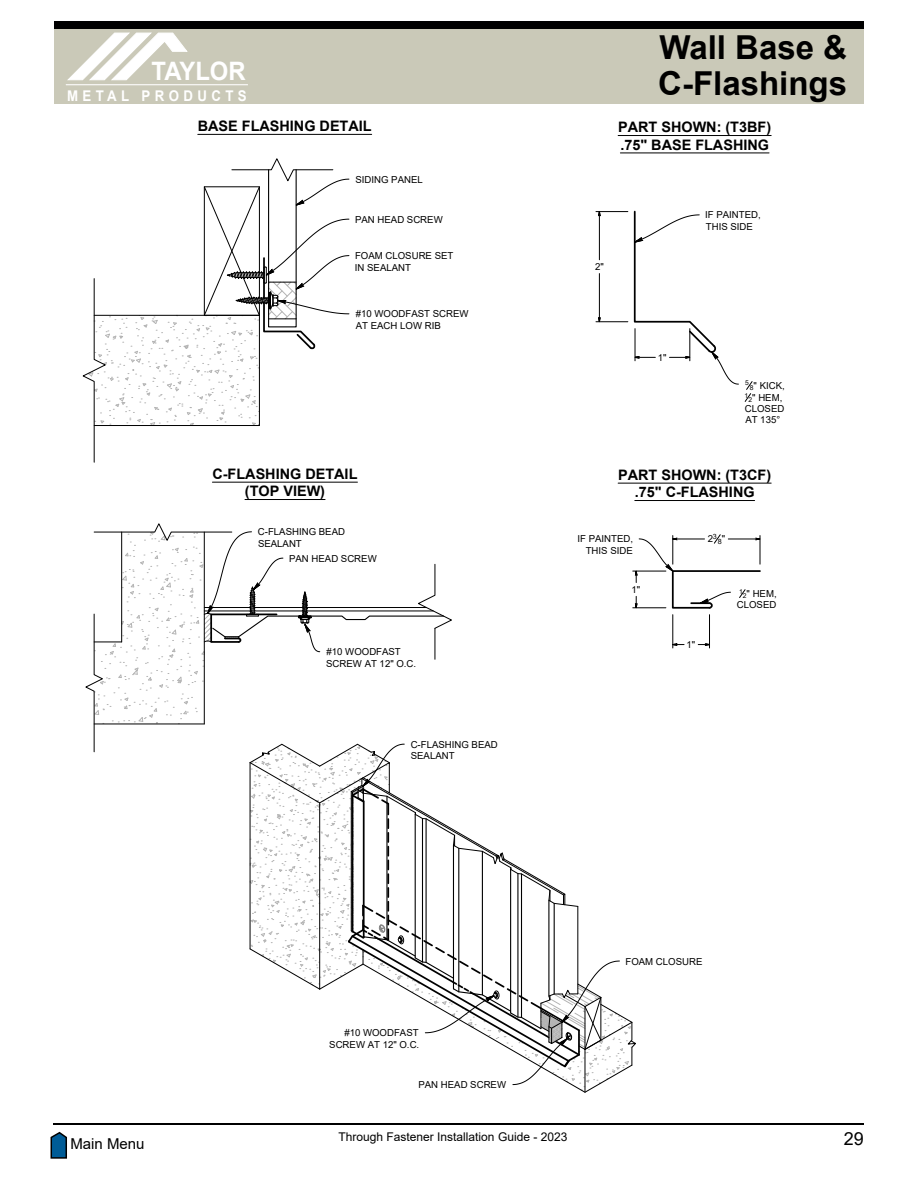
<style>
.page{position:relative;width:918px;height:1188px;background:#fff}
.page>*{position:absolute;margin:0;border:0;box-sizing:border-box;transform-origin:0 0}
.t1{font:700 33px/36px "Arial";color:#000}
.t2{font:700 25.35px "Arial";color:#fff;scale:.94 1}
.t3{font:18px "Arial";color:#000}
.t4{font:15px "Arial";color:#000}
.t5{font:700 14.7px "Arial";letter-spacing:.33em;color:#fff;scale:.9 1}
.t6{font:700 14.4px/17.4px "Arial";color:#000;text-align:center}
.t7{font:12px "Arial";color:#000}
.t8{font:9.6px/11.6px "Arial";color:#000}
.t9{font:7.2px "Arial";color:#000}
.t10{font:6.75px "Arial";color:#000}
</style>
<div class="page">
<div style="left:54px;top:21px;width:810px;height:9px;background:#000"></div>
<div style="left:54px;top:30px;width:810px;height:74px;background:#cac9b8"></div>
<hr style="left:54px;top:1123px;width:810px;height:1px;background:#000">
<svg style="left:50px;top:1131px;width:17px;height:28px"></svg>
<svg style="left:68px;top:33px;width:119px;height:47px"></svg>
<hr style="left:66px;top:84px;width:182px;height:1px;background:#fff">
<svg style="left:82px;top:158px;width:268px;height:305px"></svg>
<hr style="left:596px;top:211px;width:32px;height:1px;background:#000">
<hr style="left:596px;top:321px;width:32px;height:1px;background:#000">
<hr style="left:599px;top:215px;width:1px;height:45px;background:#000">
<hr style="left:599px;top:274px;width:1px;height:44px;background:#000">
<svg style="left:598px;top:211px;width:3px;height:5px"></svg>
<svg style="left:598px;top:317px;width:3px;height:6px"></svg>
<svg style="left:633px;top:210px;width:120px;height:192px"></svg>
<svg style="left:85px;top:523px;width:676px;height:570px"></svg>
<hr style="left:198px;top:134px;width:174px;height:1px;background:#000">
<hr style="left:618px;top:135px;width:153px;height:1px;background:#000">
<hr style="left:620px;top:153px;width:149px;height:1px;background:#000">
<hr style="left:618px;top:483px;width:153px;height:1px;background:#000">
<hr style="left:635px;top:500px;width:120px;height:1px;background:#000">
<hr style="left:212px;top:482px;width:145px;height:1px;background:#000">
<hr style="left:245px;top:499px;width:80px;height:1px;background:#000">
<h2 class="t2" style="left:152px;top:54px;width:102px">TAYLOR</h2>
<h3 class="t5" style="left:67px;top:86px;width:201px">METAL PRODUCTS</h3>
<h1 class="t1" style="left:658px;top:30px;width:190px">Wall Base &amp;<br>C-Flashings</h1>
<h3 class="t6" style="left:198px;top:118px;width:175px">BASE FLASHING DETAIL</h3>
<h3 class="t6" style="left:618px;top:119px;width:155px;text-align:left">PART SHOWN: (T3BF) .75" BASE FLASHING</h3>
<p class="t8" style="left:355px;top:173px;width:69px">SIDING PANEL</p>
<p class="t8" style="left:355px;top:213px;width:89px">PAN HEAD SCREW</p>
<p class="t8" style="left:355px;top:250px;width:100px">FOAM CLOSURE SET<br>IN SEALANT</p>
<p class="t8" style="left:356px;top:308px;width:114px">#10 WOODFAST SCREW<br>AT EACH LOW RIB</p>
<h3 class="t6" style="left:212px;top:465px;width:147px">C-FLASHING DETAIL (TOP VIEW)</h3>
<p class="t8" style="left:258px;top:526px;width:89px">C-FLASHING BEAD<br>SEALANT</p>
<p class="t8" style="left:289px;top:552px;width:89px">PAN HEAD SCREW</p>
<p class="t8" style="left:326px;top:646px;width:92px">#10 WOODFAST<br>SCREW AT 12" O.C.</p>
<p class="t8" style="left:411px;top:738px;width:89px">C-FLASHING BEAD<br>SEALANT</p>
<p class="t8" style="left:595px;top:261px;width:10px">2"</p>
<p class="t8" style="left:705px;top:209px;width:57px">IF PAINTED,<br>THIS SIDE</p>
<p class="t8" style="left:658px;top:352px;width:10px">1"</p>
<p class="t10" style="left:745px;top:378px;width:5px">5</p>
<p class="t8" style="left:750px;top:380px;width:36px"><sub>8</sub>" KICK,</p>
<p class="t10" style="left:745px;top:391px;width:5px">1</p>
<p class="t8" style="left:745px;top:392px;width:41px;line-height:11.1px;text-align:center"><sub>2</sub>" HEM,<br>CLOSED<br>AT 135°</p>
<h3 class="t6" style="left:618px;top:466px;width:155px">PART SHOWN: (T3CF) .75" C-FLASHING</h3>
<p class="t8" style="left:578px;top:533px;width:57px;text-align:right">IF PAINTED,<br>THIS SIDE</p>
<p class="t8" style="left:632px;top:584px;width:10px">1"</p>
<p class="t8" style="left:708px;top:533px;width:11px">2<sup>3</sup></p>
<p class="t9" style="left:718px;top:537px;width:9px">8<sup>"</sup></p>
<p class="t8" style="left:686px;top:639px;width:10px">1"</p>
<p class="t10" style="left:739px;top:587px;width:5px">1</p>
<p class="t8" style="left:737px;top:588px;width:41px;line-height:10.6px;text-align:right"><sub>2</sub>" HEM,<br>CLOSED</p>
<h3 class="t4" style="left:70px;top:1134px;width:76px">Main Menu</h3>
<p class="t8" style="left:329px;top:1027px;width:92px;text-align:right">#10 WOODFAST<br>SCREW AT 12" O.C.</p>
<p class="t8" style="left:418px;top:1079px;width:89px">PAN HEAD SCREW</p>
<p class="t7" style="left:339px;top:1128px;width:230px">Through Fastener Installation Guide - 2023</p>
<p class="t8" style="left:626px;top:955px;width:78px">FOAM CLOSURE</p>
<h3 class="t3" style="left:844px;top:1126px;width:22px">29</h3>
</div>
